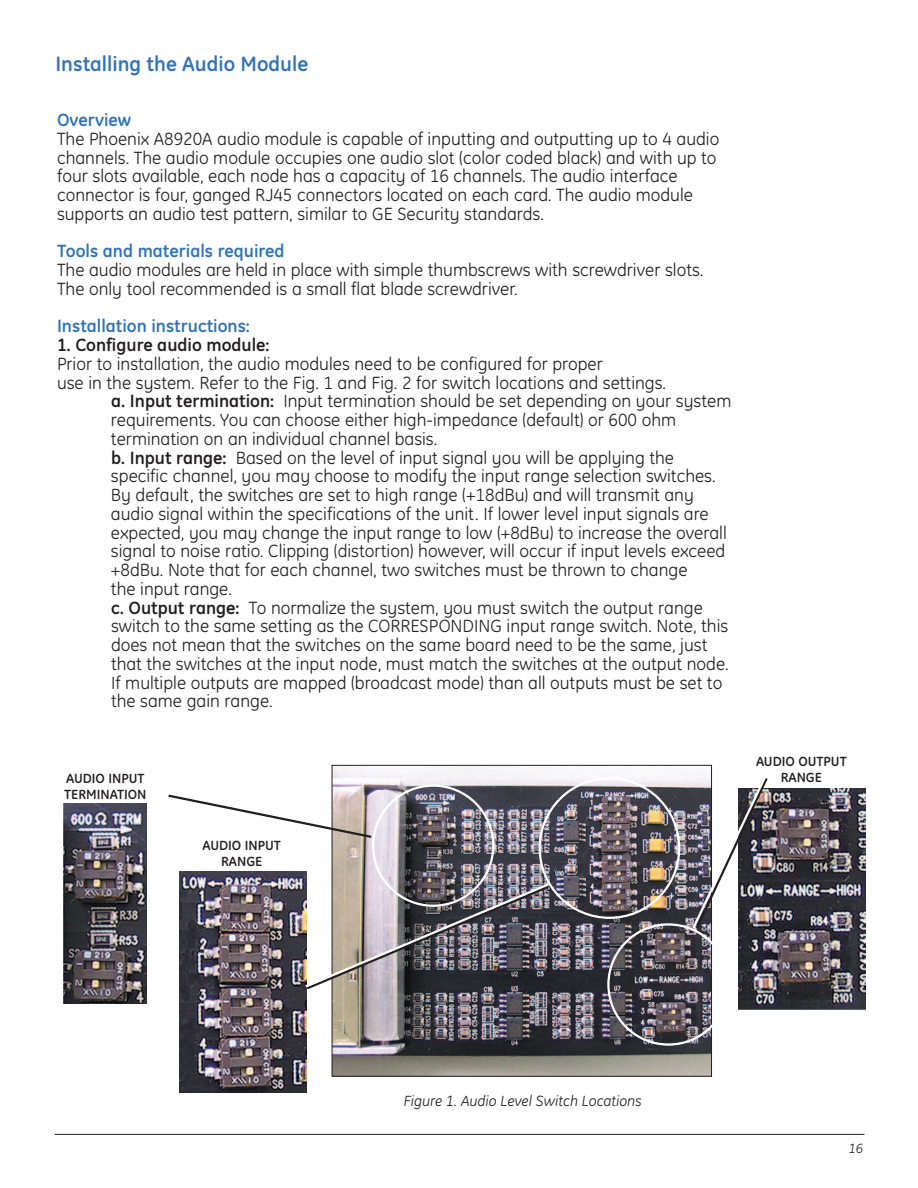
<style>
.page{position:relative;width:918px;height:1188px;background:#fff}
.page>*{position:absolute;margin:0;border:0;box-sizing:border-box;transform-origin:0 0}
.t1{font:700 21px "GE Inspira";color:#3073ba}
.t2{font:18px/18.8px "GE Inspira";color:#231f20}
.t3{font:700 18px "GE Inspira";color:#3073ba}
.t4{font:700 18px "GE Inspira";color:#231f20}
.t5{font:italic 15px "GE Inspira";color:#231f20}
.t6{font:700 13.5px/16.2px "GE Inspira";color:#231f20;text-align:center}
.t7{font:italic 13.5px "GE Inspira";color:#231f20}
.s1{font-weight:700}
</style>
<div class="page">
<img style="left:334px;top:767px;width:376px;height:308px">
<img style="left:63px;top:803px;width:84px;height:200px">
<img style="left:770px;top:789px;width:96px;height:221px">
<img style="left:179px;top:1046px;width:127px;height:47px">
<img style="left:168px;top:774px;width:602px;height:272px">
<hr style="left:54px;top:1134px;width:810px;height:1px;background:#231f20">
<p class="t1" style="left:56px;top:57px;width:254px">Installing the Audio Module</p>
<p class="t3" style="left:57px;top:114px;width:76px">Overview</p>
<p class="t2" style="left:57px;top:131px;width:664px">The Phoenix A8920A audio module is capable of inputting and outputting up to 4 audio channels. The audio module occupies one audio slot (color coded black) and with up to four slots available, each node has a capacity of 16 channels. The audio interface connector is four, ganged RJ45 connectors located on each card. The audio module supports an audio test pattern, similar to GE Security standards.</p>
<p class="t3" style="left:57px;top:245px;width:229px">Tools and materials required</p>
<p class="t2" style="left:57px;top:263px;width:648px">The audio modules are held in place with simple thumbscrews with screwdriver slots.<br>The only tool recommended is a small flat blade screwdriver.</p>
<p class="t3" style="left:57px;top:320px;width:194px">Installation instructions:</p>
<p class="t4" style="left:57px;top:339px;width:214px">1. Configure audio module:</p>
<p class="t2" style="left:57px;top:356px;width:547px">Prior to installation, the audio modules need to be configured for proper</p>
<p class="t2" style="left:57px;top:375px;width:611px">use in the system. Refer to the Fig. 1 and Fig. 2 for switch locations and settings.</p>
<p class="t2" style="left:111px;top:394px;width:622px"><span class="s1">a. Input termination:</span> Input termination should be set depending on your system</p>
<p class="t2" style="left:111px;top:413px;width:567px">requirements. You can choose either high-impedance (default) or 600 ohm</p>
<p class="t2" style="left:111px;top:431px;width:328px">termination on an individual channel basis.</p>
<p class="t2" style="left:111px;top:450px;width:565px"><span class="s1">b. Input range:</span> Based on the level of input signal you will be applying the</p>
<p class="t2" style="left:111px;top:469px;width:606px">specific channel, you may choose to modify the input range selection switches.</p>
<p class="t2" style="left:111px;top:488px;width:584px">By default, the switches are set to high range (+18dBu) and will transmit any</p>
<p class="t2" style="left:111px;top:506px;width:599px">audio signal within the specifications of the unit. If lower level input signals are</p>
<p class="t2" style="left:111px;top:525px;width:617px">expected, you may change the input range to low (+8dBu) to increase the overall</p>
<p class="t2" style="left:111px;top:544px;width:616px">signal to noise ratio. Clipping (distortion) however, will occur if input levels exceed</p>
<p class="t2" style="left:111px;top:563px;width:578px">+8dBu. Note that for each channel, two switches must be thrown to change</p>
<p class="t2" style="left:111px;top:581px;width:122px">the input range.</p>
<p class="t2" style="left:111px;top:600px;width:593px"><span class="s1">c. Output range:</span> To normalize the system, you must switch the output range</p>
<p class="t2" style="left:111px;top:619px;width:619px">switch to the same setting as the CORRESPONDING input range switch. Note, this</p>
<p class="t2" style="left:111px;top:638px;width:598px">does not mean that the switches on the same board need to be the same, just</p>
<p class="t2" style="left:111px;top:656px;width:619px">that the switches at the input node, must match the switches at the output node.</p>
<p class="t2" style="left:111px;top:675px;width:613px">If multiple outputs are mapped (broadcast mode) than all outputs must be set to</p>
<p class="t2" style="left:111px;top:694px;width:163px">the same gain range.</p>
<p class="t6" style="left:756px;top:755px;width:92px">AUDIO OUTPUT</p>
<p class="t6" style="left:66px;top:771px;width:80px">AUDIO INPUT</p>
<p class="t6" style="left:781px;top:771px;width:43px">RANGE</p>
<p class="t6" style="left:64px;top:787px;width:84px">TERMINATION</p>
<p class="t6" style="left:202px;top:838px;width:80px">AUDIO INPUT<br>RANGE</p>
<p class="t5" style="left:404px;top:1096px;width:239px">Figure 1. Audio Level Switch Locations</p>
<p class="t7" style="left:849px;top:1144px;width:16px">16</p>
</div>
